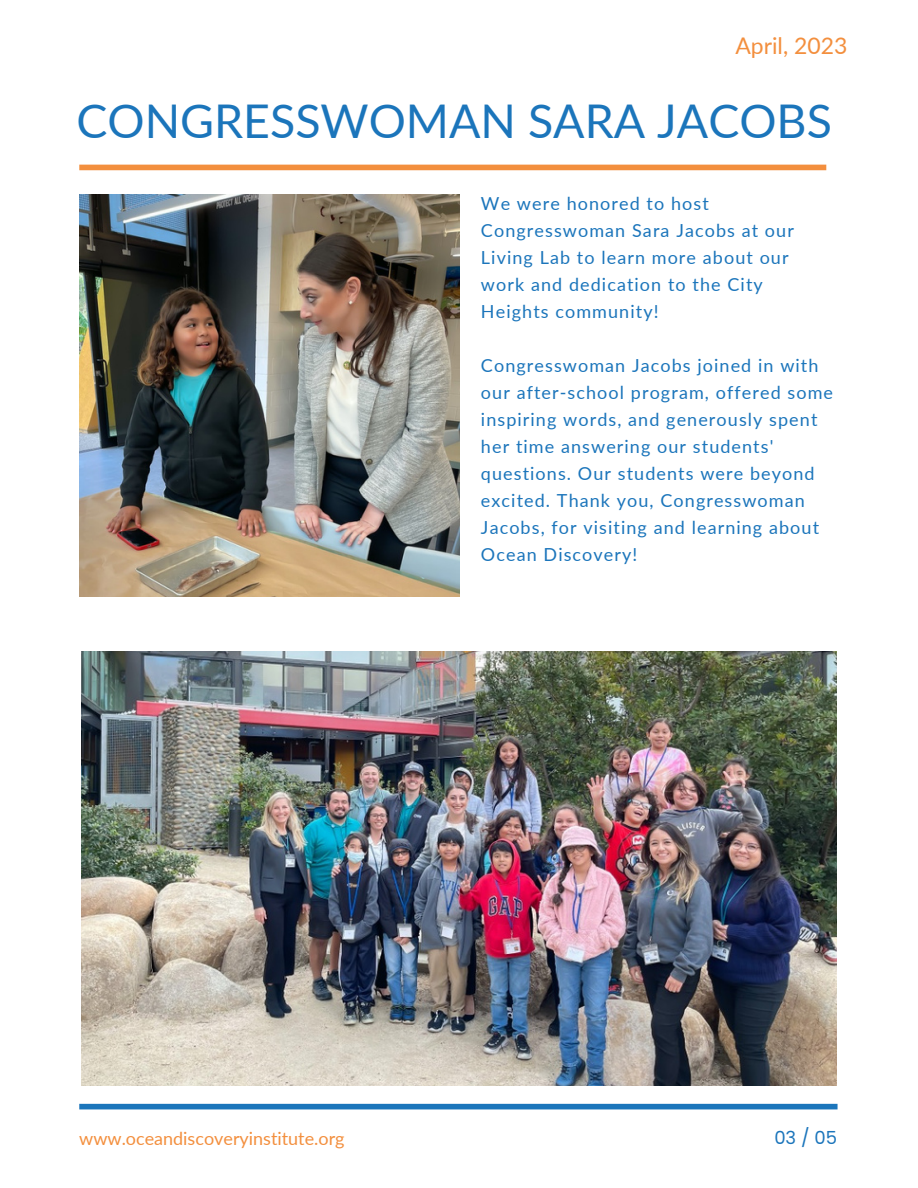
<style>
.page{position:relative;width:918px;height:1188px;background:#fff}
.page>*{position:absolute;margin:0;border:0;box-sizing:border-box;transform-origin:0 0}
.t1{font:46.5px "Lato";color:#1b75bb}
.t2{font:22.95px "Lato";color:#f38f3e}
.t3{font:18px/27px "Lato";letter-spacing:.06em;color:#1b75bb}
.t4{font:18px "Lato";color:#f38f3e}
.t5{font:18px "Poppins";color:#1b75bb}
</style>
<div class="page">
<div style="left:79px;top:1104px;width:759px;height:5px;background:#1b75bb"></div>
<img style="left:79px;top:194px;width:381px;height:403px">
<div style="left:79px;top:165px;width:747px;height:5px;background:#f38f3e"></div>
<img style="left:82px;top:652px;width:755px;height:434px">
<p class="t2" style="left:735px;top:32px;width:113px">April, 2023</p>
<h1 class="t1" style="left:76px;top:92px;width:757px">CONGRESSWOMAN SARA JACOBS</h1>
<p class="t3" style="left:481px;top:190px;width:314px">We were honored to host<br>Congresswoman Sara Jacobs at our<br>Living Lab to learn more about our work and dedication to the City<br>Heights community!</p>
<p class="t3" style="left:481px;top:352px;width:354px">Congresswoman Jacobs joined in with our after-school program, offered some inspiring words, and generously spent her time answering our students' questions. Our students were beyond excited. Thank you, Congresswoman Jacobs, for visiting and learning about Ocean Discovery!</p>
<p class="t4" style="left:79px;top:1127px;width:267px">www.oceandiscoveryinstitute.org</p>
<p class="t5" style="left:774px;top:1125px;width:64px">03 / 05</p>
</div>
